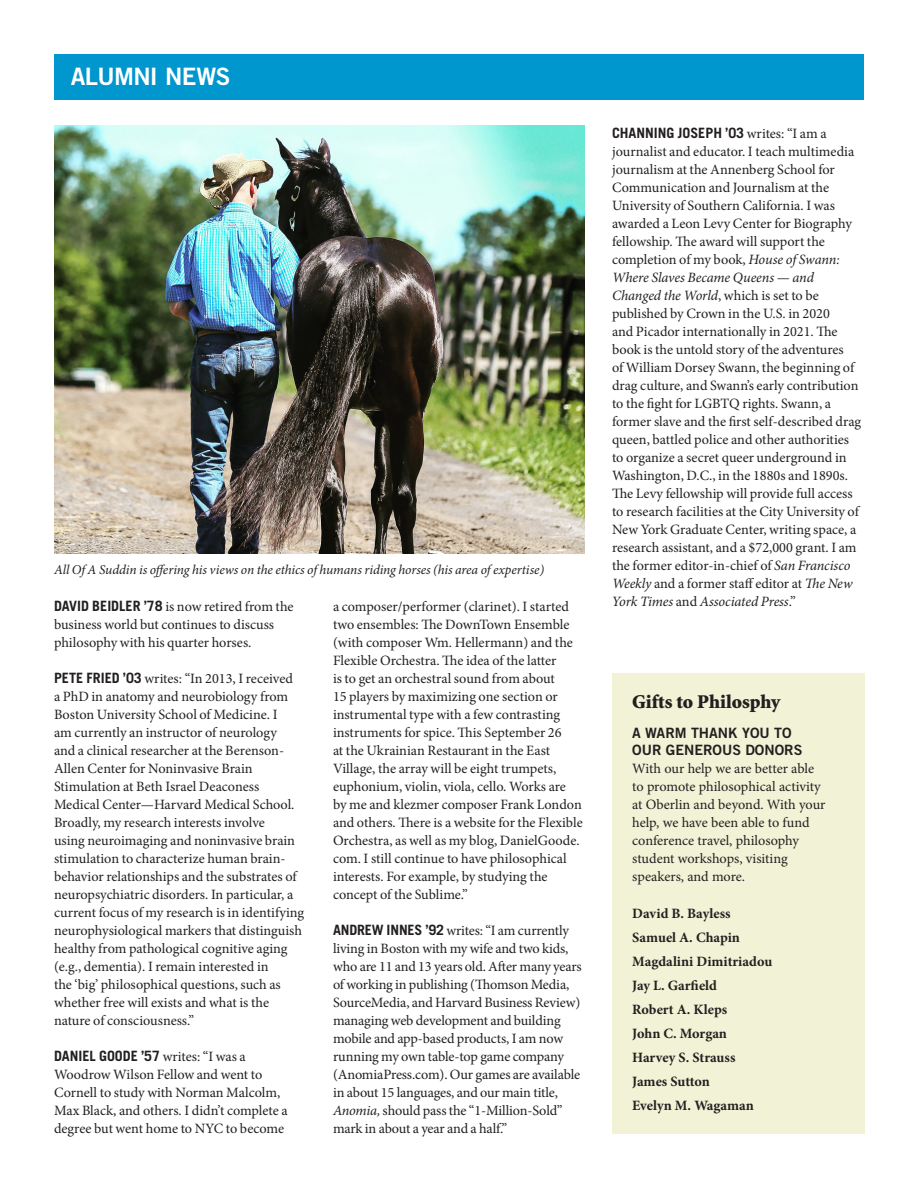
<style>
.page{position:relative;width:918px;height:1188px;background:#fff}
.page>*{position:absolute;margin:0;border:0;box-sizing:border-box;transform-origin:0 0}
.t1{font:24px "Trade Gothic LT Std Bd 2";letter-spacing:-.025em;color:#fff}
.t2{font:900 19.5px "Minion";color:#231f20}
.t3{font:14.25px/18px "Minion Pro";letter-spacing:-.005em;color:#231f20}
.t4{font:700 14.25px "Minion Pro";color:#231f20}
.t5{font:14.25px/16.5px "Trade Gothic LT Std Bd 2";color:#231f20}
.t6{font:italic 13.5px "Minion Pro";letter-spacing:-.005em;color:#231f20}
.s1{font-family:"Trade Gothic LT Std";font-weight:700}
.s2{font-style:italic}
</style>
<div class="page">
<img style="left:54px;top:126px;width:531px;height:427px">
<div style="left:54px;top:54px;width:810px;height:46px;background:#0096ce"></div>
<div style="left:612px;top:673px;width:252px;height:461px;background:#f1f2d6"></div>
<p class="t1" style="left:71px;top:61px;width:161px">ALUMNI NEWS</p>
<p class="t6" style="left:54px;top:560px;width:492px">All Of A Suddin is offering his views on the ethics of humans riding horses (his area of expertise)</p>
<p class="t3" style="left:54px;top:598px;width:241px"><span class="s1">DAVID BEIDLER ’78</span> is now retired from the business world but continues to discuss philosophy with his quarter horses.</p>
<p class="t3" style="left:54px;top:670px;width:252px"><span class="s1">PETE FRIED ’03</span> writes: “In 2013, I received<br>a PhD in anatomy and neurobiology from Boston University School of Medicine. I<br>am currently an instructor of neurology<br>and a clinical researcher at the Berenson-Allen Center for Noninvasive Brain Stimulation at Beth Israel Deaconess Medical Center—Harvard Medical School.<br>Broadly, my research interests involve<br>using neuroimaging and noninvasive brain stimulation to characterize human brain&shy;behavior relationships and the substrates of neuropsychiatric disorders. In particular, a current focus of my research is in identifying neurophysiological markers that distinguish healthy from pathological cognitive aging (e.g., dementia). I remain interested in<br>the ‘big’ philosophical questions, such as whether free will exists and what is the nature of consciousness.”</p>
<p class="t3" style="left:54px;top:1048px;width:235px"><span class="s1">DANIEL GOODE ’57</span> writes: “I was a Woodrow Wilson Fellow and went to Cornell to study with Norman Malcolm, Max Black, and others. I didn’t complete a degree but went home to NYC to become</p>
<p class="t3" style="left:333px;top:598px;width:251px">a composer/performer (clarinet). I started two ensembles: The DownTown Ensemble (with composer Wm. Hellermann) and the Flexible Orchestra. The idea of the latter<br>is to get an orchestral sound from about<br>15 players by maximizing one section or instrumental type with a few contrasting instruments for spice. This September 26<br>at the Ukrainian Restaurant in the East Village, the array will be eight trumpets, euphonium, violin, viola, cello. Works are by me and klezmer composer Frank London and others. There is a website for the Flexible Orchestra, as well as my blog, DanielGoode. com. I still continue to have philosophical interests. For example, by studying the concept of the Sublime.”</p>
<p class="t3" style="left:333px;top:922px;width:250px"><span class="s1">ANDREW INNES ’92</span> writes: “I am currently living in Boston with my wife and two kids, who are 11 and 13 years old. After many years of working in publishing (Thomson Media, SourceMedia, and Harvard Business Review) managing web development and building mobile and app-based products, I am now running my own table-top game company (AnomiaPress.com). Our games are available in about 15 languages, and our main title, <span class="s2">Anomia,</span> should pass the “1-Million-Sold” mark in about a year and a half.”</p>
<p class="t3" style="left:612px;top:124px;width:251px"><span class="s1">CHANNING JOSEPH ’03</span> writes: “I am a journalist and educator. I teach multimedia journalism at the Annenberg School for Communication and Journalism at the University of Southern California. I was awarded a Leon Levy Center for Biography fellowship. The award will support the completion of my book, <span class="s2">House of Swann:<br>Where Slaves Became Queens — and Changed the World</span>, which is set to be published by Crown in the U.S. in 2020<br>and Picador internationally in 2021. The book is the untold story of the adventures<br>of William Dorsey Swann, the beginning of drag culture, and Swann’s early contribution to the fight for LGBTQ rights. Swann, a former slave and the first self-described drag queen, battled police and other authorities to organize a secret queer underground in Washington, D.C., in the 1880s and 1890s.<br>The Levy fellowship will provide full access to research facilities at the City University of New York Graduate Center, writing space, a research assistant, and a $72,000 grant. I am the former editor-in-chief of <span class="s2">San Francisco Weekly</span> and a former staff editor at <span class="s2">The New York Times</span> and <span class="s2">Associated Press</span>.”</p>
<p class="t2" style="left:632px;top:692px;width:150px">Gifts to Philosphy</p>
<p class="t5" style="left:632px;top:725px;width:172px">A WARM THANK YOU TO<br>OUR GENEROUS DONORS</p>
<p class="t3" style="left:632px;top:759px;width:195px">With our help we are better able to promote philosophical activity at Oberlin and beyond. With your help, we have been able to fund conference travel, philosophy student workshops, visiting speakers, and more.</p>
<p class="t4" style="left:632px;top:904px;width:100px">David B. Bayless</p>
<p class="t4" style="left:632px;top:928px;width:109px">Samuel A. Chapin</p>
<p class="t4" style="left:632px;top:952px;width:142px">Magdalini Dimitriadou</p>
<p class="t4" style="left:632px;top:976px;width:86px">Jay L. Garfield</p>
<p class="t4" style="left:632px;top:1000px;width:97px">Robert A. Kleps</p>
<p class="t4" style="left:632px;top:1024px;width:96px">John C. Morgan</p>
<p class="t4" style="left:632px;top:1048px;width:105px">Harvey S. Strauss</p>
<p class="t4" style="left:632px;top:1072px;width:79px">James Sutton</p>
<p class="t4" style="left:632px;top:1096px;width:123px">Evelyn M. Wagaman</p>
</div>
